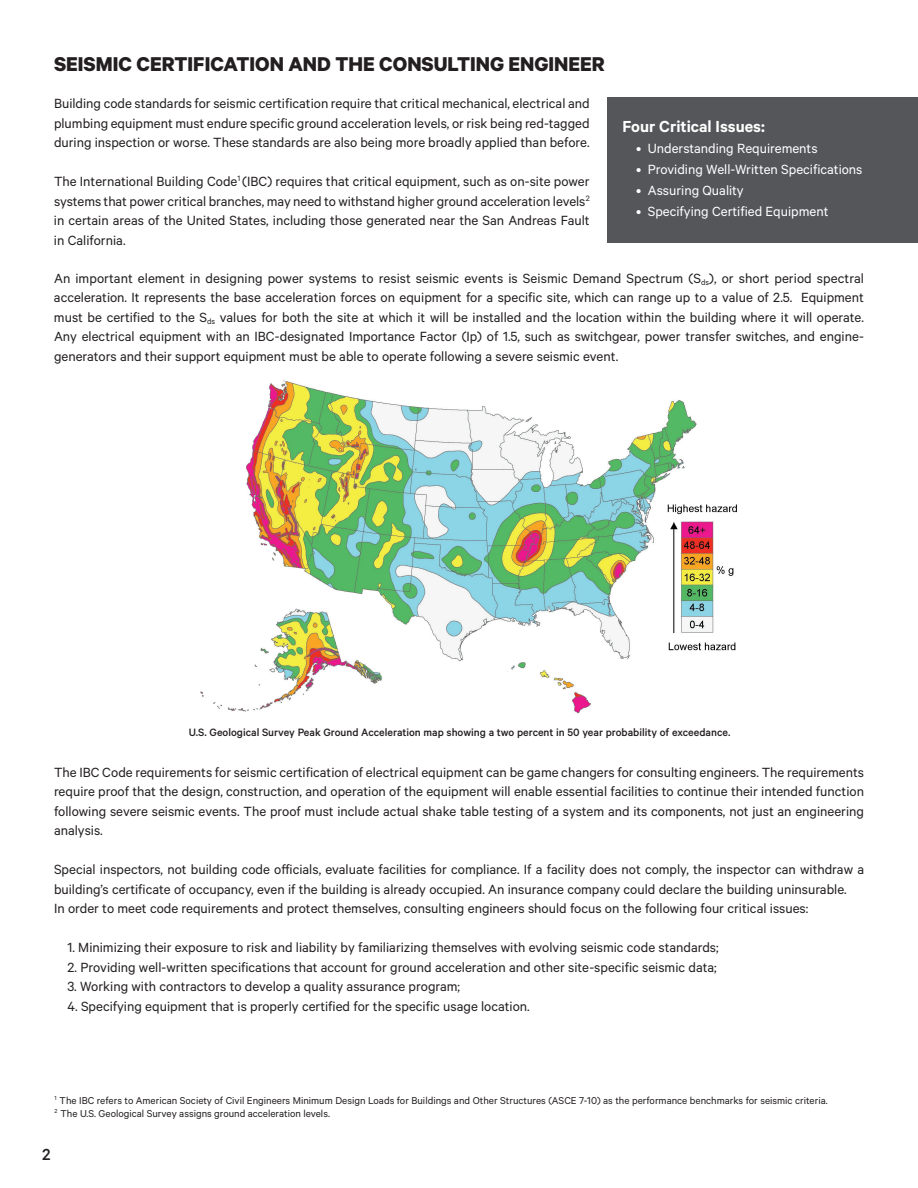
<style>
.page{position:relative;width:918px;height:1188px;background:#fff}
.page>*{position:absolute;margin:0;border:0;box-sizing:border-box;transform-origin:0 0}
.t1{font:700 22.5px "Calibre";color:#231f20}
.t2{font:600 18px "Calibre";color:#fff}
.t3{font:500 18px "Calibre";color:#231f20}
.t4{font:15px/19.5px "Calibre";color:#231f20;text-align:justify}
.t5{font:15px "Calibre";color:#fff}
.t6{font:500 12px "Calibre";color:#231f20}
.t7{font:11.25px/13.5px "Calibre";color:#231f20}
</style>
<div class="page">
<img style="left:200px;top:380px;width:537px;height:334px">
<div style="left:608px;top:97px;width:310px;height:146px;background:#55565a"></div>
<h1 class="t1" style="left:54px;top:50px;width:552px">SEISMIC CERTIFICATION AND THE CONSULTING ENGINEER</h1>
<p class="t4" style="left:54px;top:94px;width:537px">Building code standards for seismic certification require that critical mechanical, electrical and plumbing equipment must endure specific ground acceleration levels, or risk being red-tagged during inspection or worse. These standards are also being more broadly applied than before.</p>
<p class="t4" style="left:54px;top:172px;width:537px">The International Building Code<sup>1</sup> (IBC) requires that critical equipment, such as on-site power systems that power critical branches, may need to withstand higher ground acceleration levels<sup>2 </sup>in certain areas of the United States, including those generated near the San Andreas Fault in California.</p>
<p class="t2" style="left:622px;top:115px;width:144px">Four Critical Issues:</p>
<p class="t5" style="left:636px;top:139px;width:183px">• Understanding Requirements</p>
<p class="t5" style="left:636px;top:160px;width:228px">• Providing Well-Written Specifications</p>
<p class="t5" style="left:636px;top:181px;width:109px">• Assuring Quality</p>
<p class="t5" style="left:636px;top:202px;width:194px">• Specifying Certified Equipment</p>
<p class="t4" style="left:54px;top:268px;width:812px">An important element in designing power systems to resist seismic events is Seismic Demand Spectrum (S<sub>ds</sub>), or short period spectral acceleration. It represents the base acceleration forces on equipment for a specific site, which can range up to a value of 2.5. Equipment must be certified to the S<sub>ds</sub> values for both the site at which it will be installed and the location within the building where it will operate.<br>Any electrical equipment with an IBC-designated Importance Factor (Ip) of 1.5, such as switchgear, power transfer switches, and engine&shy;generators and their support equipment must be able to operate following a severe seismic event.</p>
<p class="t6" style="left:189px;top:725px;width:543px">U.S. Geological Survey Peak Ground Acceleration map showing a two percent in 50 year probability of exceedance.</p>
<p class="t4" style="left:54px;top:762px;width:812px">The IBC Code requirements for seismic certification of electrical equipment can be game changers for consulting engineers. The requirements require proof that the design, construction, and operation of the equipment will enable essential facilities to continue their intended function following severe seismic events. The proof must include actual shake table testing of a system and its components, not just an engineering analysis.</p>
<p class="t4" style="left:54px;top:860px;width:812px;text-align:left">Special inspectors, not building code officials, evaluate facilities for compliance. If a facility does not comply, the inspector can withdraw a building’s certificate of occupancy, even if the building is already occupied. An insurance company could declare the building uninsurable.<br>In order to meet code requirements and protect themselves, consulting engineers should focus on the following four critical issues:</p>
<p class="t4" style="left:68px;top:938px;width:653px">1. Minimizing their exposure to risk and liability by familiarizing themselves with evolving seismic code standards;</p>
<p class="t4" style="left:68px;top:957px;width:651px">2. Providing well-written specifications that account for ground acceleration and other site-specific seismic data;</p>
<p class="t4" style="left:68px;top:977px;width:394px">3. Working with contractors to develop a quality assurance program;</p>
<p class="t4" style="left:68px;top:996px;width:464px">4. Specifying equipment that is properly certified for the specific usage location.</p>
<p class="t7" style="left:55px;top:1093px;width:775px"><sup>1</sup> The IBC refers to American Society of Civil Engineers Minimum Design Loads for Buildings and Other Structures (ASCE 7-10) as the performance benchmarks for seismic criteria.<br><sup>2</sup> The U.S. Geological Survey assigns ground acceleration levels.</p>
<p class="t3" style="left:42px;top:1144px;width:10px">2</p>
</div>
